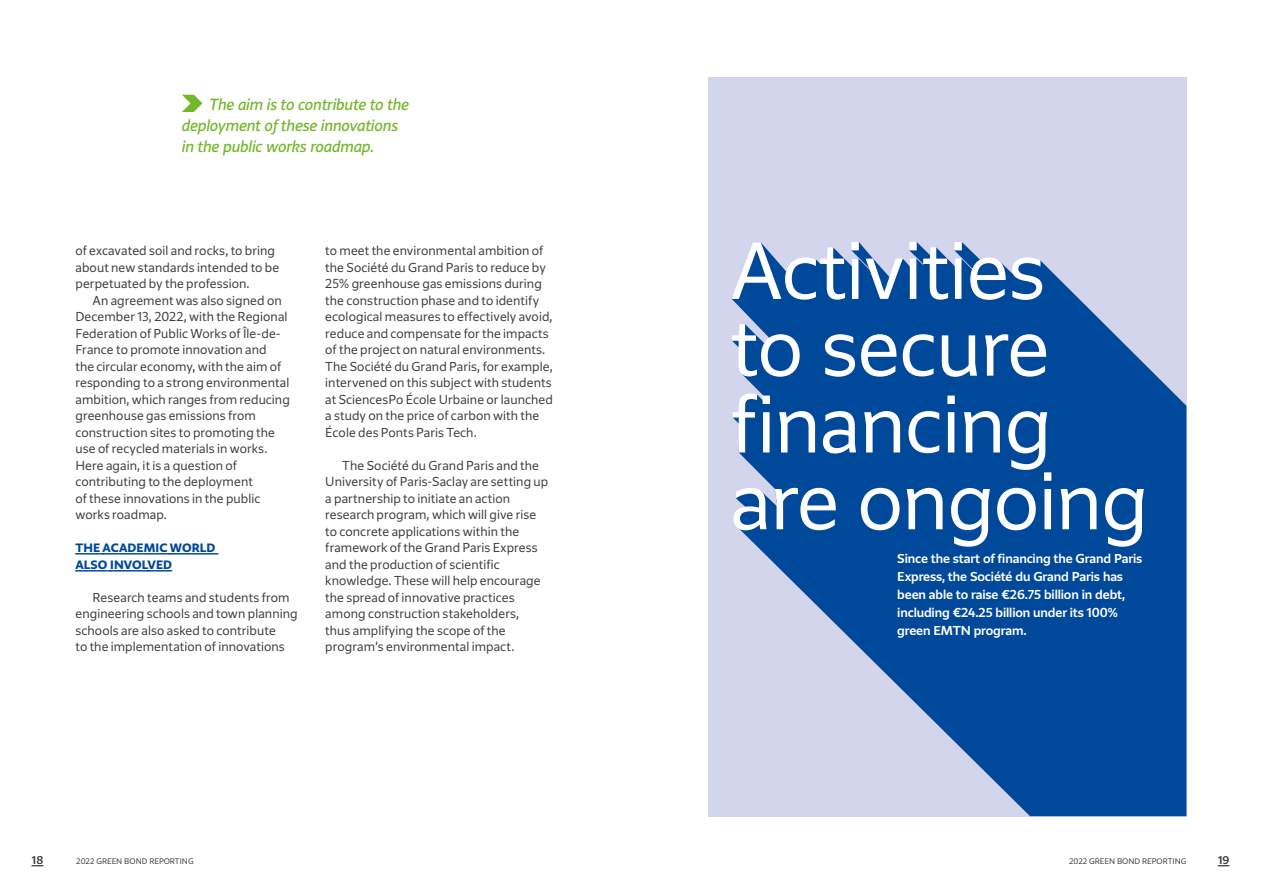
<style>
.page{position:relative;width:1263px;height:893px;background:#fff}
.page>*{position:absolute;margin:0;border:0;box-sizing:border-box;transform-origin:0 0}
.TITRE_OUVERTURE_BLANC{font:300 75.15px/76.8px "Grand Paris";letter-spacing:-.01em;color:#fff}
.exergue{font:italic 15px/21px "Grand Paris";letter-spacing:-.01em;color:#73b72b}
._4_TXT_COURANT_NOIR_REG_1COL{font:300 12px/16.5px "Grand Paris";letter-spacing:.01em;color:#3c3c3b}
.CHAPÔ_BLANC{font:500 12px/18px "Grand Paris";letter-spacing:-.01em;color:#fff}
._3_INTERTIRE_SOULIGNÉ{font:700 11.25px/16.5px "Grand Paris Und";letter-spacing:.01em;color:#00489a}
.t1{font:500 10.5px "Grand Paris Und";color:#3c3c3b}
.t2{font:300 7.5px "Grand Paris";color:#3c3c3b}
</style>
<div class="page">
<div style="left:708px;top:77px;width:478px;height:739px;background:#d3d5ed"></div>
<svg style="left:782px;top:260px;width:404px;height:556px;fill:#00489a"></svg>
<svg style="left:732px;top:242px;width:306px;height:329px;background:#1455a2"></svg>
<svg style="left:182px;top:95px;width:20px;height:17px"></svg>
<p class="exergue" style="left:182px;top:93px;width:229px;text-indent:27px">The aim is to contribute to the deployment of these innovations in the public works roadmap.</p>
<p class="_4_TXT_COURANT_NOIR_REG_1COL" style="left:75px;top:242px;width:205px">of excavated soil and rocks, to bring about new standards intended to be perpetuated by the profession.</p>
<p class="_4_TXT_COURANT_NOIR_REG_1COL" style="left:75px;top:292px;width:216px;text-indent:17px">An agreement was also signed on December 13, 2022, with the Regional Federation of Public Works of Île-de-France to promote innovation and<br>the circular economy, with the aim of responding to a strong environmental ambition, which ranges from reducing greenhouse gas emissions from construction sites to promoting the use of recycled materials in works.<br>Here again, it is a question of contributing to the deployment<br>of these innovations in the public works roadmap.</p>
<p class="_3_INTERTIRE_SOULIGNÉ" style="left:75px;top:540px;width:142px">THE ACADEMIC WORLD<br>ALSO INVOLVED</p>
<p class="_4_TXT_COURANT_NOIR_REG_1COL" style="left:75px;top:589px;width:224px;text-indent:17px">Research teams and students from engineering schools and town planning schools are also asked to contribute<br>to the implementation of innovations</p>
<p class="_4_TXT_COURANT_NOIR_REG_1COL" style="left:325px;top:242px;width:229px">to meet the environmental ambition of the Société du Grand Paris to reduce by 25% greenhouse gas emissions during the construction phase and to identify ecological measures to effectively avoid, reduce and compensate for the impacts of the project on natural environments.<br>The Société du Grand Paris, for example, intervened on this subject with students at SciencesPo École Urbaine or launched a study on the price of carbon with the École des Ponts Paris Tech.</p>
<p class="_4_TXT_COURANT_NOIR_REG_1COL" style="left:325px;top:457px;width:224px;text-indent:17px">The Société du Grand Paris and the University of Paris-Saclay are setting up a partnership to initiate an action research program, which will give rise to concrete applications within the framework of the Grand Paris Express and the production of scientific knowledge. These will help encourage the spread of innovative practices among construction stakeholders,<br>thus amplifying the scope of the program’s environmental impact.</p>
<p class="TITRE_OUVERTURE_BLANC" style="left:730px;top:231px;width:419px">Activities<br>to secure financing are ongoing</p>
<p class="CHAPÔ_BLANC" style="left:897px;top:549px;width:247px">Since the start of financing the Grand Paris Express, the Société du Grand Paris has been able to raise €26.75 billion in debt, including €24.25 billion under its 100% green EMTN program.</p>
<p class="t1" style="left:32px;top:853px;width:13px">18</p>
<p class="t2" style="left:76px;top:856px;width:119px">2022 GREEN BOND REPORTING</p>
<p class="t2" style="left:1069px;top:856px;width:119px">2022 GREEN BOND REPORTING</p>
<p class="t1" style="left:1218px;top:853px;width:13px">19</p>
</div>
